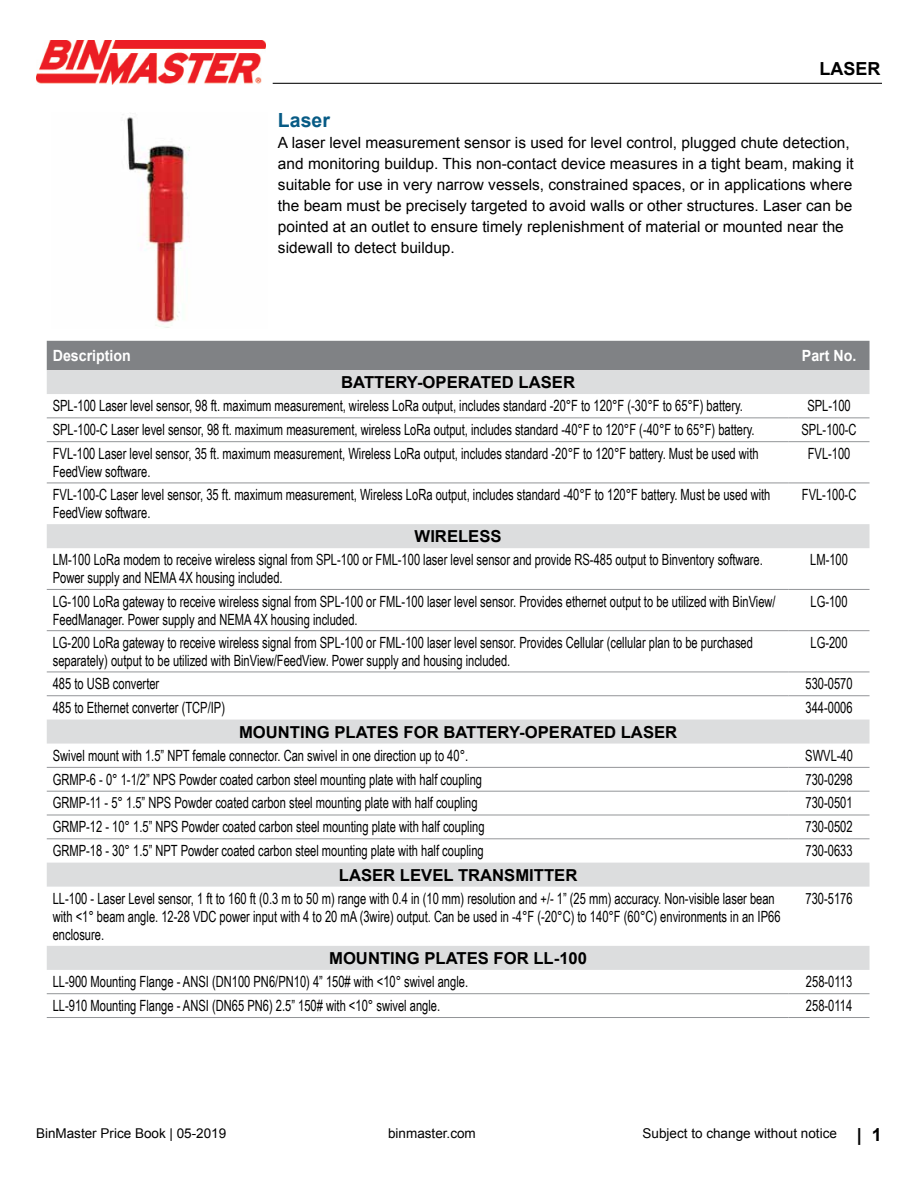
<style>
.page{position:relative;width:918px;height:1188px;background:#fff}
.page>*{position:absolute;margin:0;border:0;box-sizing:border-box;transform-origin:0 0}
.t1{font:700 19.5px "Arial";color:#075b85}
.t2{font:700 18px "Arial";color:#000}
.t3{font:700 16.5px "Arial";color:#000}
.t4{font:15.45px/18px "Arial Narrow";color:#000;scale:.88 1}
.t5{font:15.45px/21px "Arial";color:#000}
.t6{font:700 15.45px "Arial";color:#fff;scale:.92 1}
.t7{font:13.5px "Arial";color:#000}
.s1{font-weight:700;font-size:18px}
</style>
<div class="page">
<img style="left:36px;top:40px;width:230px;height:45px">
<hr style="left:273px;top:83px;width:609px;height:1px;background:#000">
<img style="left:122px;top:114px;width:68px;height:214px">
<div style="left:47px;top:341px;width:823px;height:29px;background:#808285"></div>
<svg style="left:47px;top:370px;width:823px;height:600px"></svg>
<hr style="left:47px;top:1017px;width:742px;height:1px;background:#939598">
<hr style="left:789px;top:1017px;width:81px;height:1px;background:#939598">
<hr style="left:47px;top:417px;width:742px;height:1px;background:#939598">
<hr style="left:789px;top:417px;width:81px;height:1px;background:#939598">
<hr style="left:47px;top:441px;width:742px;height:1px;background:#939598">
<hr style="left:789px;top:441px;width:81px;height:1px;background:#939598">
<hr style="left:47px;top:483px;width:742px;height:1px;background:#939598">
<hr style="left:789px;top:483px;width:81px;height:1px;background:#939598">
<hr style="left:47px;top:589px;width:742px;height:1px;background:#939598">
<hr style="left:789px;top:589px;width:81px;height:1px;background:#939598">
<hr style="left:47px;top:630px;width:742px;height:1px;background:#939598">
<hr style="left:789px;top:630px;width:81px;height:1px;background:#939598">
<hr style="left:47px;top:672px;width:742px;height:1px;background:#939598">
<hr style="left:789px;top:672px;width:81px;height:1px;background:#939598">
<hr style="left:47px;top:695px;width:742px;height:1px;background:#939598">
<hr style="left:789px;top:695px;width:81px;height:1px;background:#939598">
<hr style="left:47px;top:767px;width:742px;height:1px;background:#939598">
<hr style="left:789px;top:767px;width:81px;height:1px;background:#939598">
<hr style="left:47px;top:791px;width:742px;height:1px;background:#939598">
<hr style="left:789px;top:791px;width:81px;height:1px;background:#939598">
<hr style="left:47px;top:815px;width:742px;height:1px;background:#939598">
<hr style="left:789px;top:815px;width:81px;height:1px;background:#939598">
<hr style="left:47px;top:838px;width:742px;height:1px;background:#939598">
<hr style="left:789px;top:838px;width:81px;height:1px;background:#939598">
<hr style="left:47px;top:993px;width:742px;height:1px;background:#939598">
<hr style="left:789px;top:993px;width:81px;height:1px;background:#939598">
<p class="t2" style="left:819px;top:56px;width:63px">LASER</p>
<p class="t1" style="left:278px;top:107px;width:54px">Laser</p>
<p class="t5" style="left:278px;top:132px;width:577px">A laser level measurement sensor is used for level control, plugged chute detection, and monitoring buildup. This non-contact device measures in a tight beam, making it suitable for use in very narrow vessels, constrained spaces, or in applications where the beam must be precisely targeted to avoid walls or other structures. Laser can be pointed at an outlet to ensure timely replenishment of material or mounted near the sidewall to detect buildup.</p>
<p class="t6" style="left:53px;top:345px;width:86px">Description</p>
<p class="t6" style="left:802px;top:345px;width:61px">Part No.</p>
<p class="t3" style="left:341px;top:371px;width:235px">BATTERY-OPERATED LASER</p>
<p class="t4" style="left:53px;top:396px;width:786px">SPL-100 Laser level sensor, 98 ft. maximum measurement, wireless LoRa output, includes standard -20°F to 120°F (-30°F to 65°F) battery.</p>
<p class="t4" style="left:807px;top:396px;width:51px">SPL-100</p>
<p class="t4" style="left:53px;top:420px;width:799px">SPL-100-C Laser level sensor, 98 ft. maximum measurement, wireless LoRa output, includes standard -40°F to 120°F (-40°F to 65°F) battery.</p>
<p class="t4" style="left:802px;top:420px;width:64px">SPL-100-C</p>
<p class="t4" style="left:53px;top:444px;width:804px">FVL-100 Laser level sensor, 35 ft. maximum measurement, Wireless LoRa output, includes standard -20°F to 120°F battery. Must be used with<br>FeedView software.</p>
<p class="t4" style="left:808px;top:444px;width:50px">FVL-100</p>
<p class="t4" style="left:53px;top:485px;width:817px">FVL-100-C Laser level sensor, 35 ft. maximum measurement, Wireless LoRa output, includes standard -40°F to 120°F battery. Must be used with<br>FeedView software.</p>
<p class="t4" style="left:802px;top:485px;width:63px">FVL-100-C</p>
<p class="t3" style="left:415px;top:525px;width:89px">WIRELESS</p>
<p class="t4" style="left:53px;top:550px;width:808px">LM-100 LoRa modem to receive wireless signal from SPL-100 or FML-100 laser level sensor and provide RS-485 output to Binventory software.<br>Power supply and NEMA 4X housing included.</p>
<p class="t4" style="left:810px;top:550px;width:44px">LM-100</p>
<p class="t4" style="left:53px;top:592px;width:823px">LG-100 LoRa gateway to receive wireless signal from SPL-100 or FML-100 laser level sensor. Provides ethernet output to be utilized with BinView/<br>FeedManager. Power supply and NEMA 4X housing included.</p>
<p class="t4" style="left:811px;top:592px;width:44px">LG-100</p>
<p class="t4" style="left:53px;top:633px;width:797px">LG-200 LoRa gateway to receive wireless signal from SPL-100 or FML-100 laser level sensor. Provides Cellular (cellular plan to be purchased separately) output to be utilized with BinView/FeedView. Power supply and housing included.</p>
<p class="t4" style="left:811px;top:633px;width:44px">LG-200</p>
<p class="t4" style="left:53px;top:674px;width:123px">485 to USB converter</p>
<p class="t4" style="left:806px;top:674px;width:55px">530-0570</p>
<p class="t4" style="left:53px;top:698px;width:197px">485 to Ethernet converter (TCP/IP)</p>
<p class="t4" style="left:806px;top:698px;width:55px">344-0006</p>
<p class="t3" style="left:239px;top:721px;width:440px">MOUNTING PLATES FOR BATTERY-OPERATED LASER</p>
<p class="t4" style="left:53px;top:746px;width:474px">Swivel mount with 1.5” NPT female connector. Can swivel in one direction up to 40°.</p>
<p class="t4" style="left:805px;top:746px;width:56px">SWVL-40</p>
<p class="t4" style="left:53px;top:770px;width:489px">GRMP-6 - 0° 1-1/2” NPS Powder coated carbon steel mounting plate with half coupling</p>
<p class="t4" style="left:806px;top:770px;width:55px">730-0298</p>
<p class="t4" style="left:53px;top:793px;width:484px">GRMP-11 - 5° 1.5” NPS Powder coated carbon steel mounting plate with half coupling</p>
<p class="t4" style="left:806px;top:793px;width:55px">730-0501</p>
<p class="t4" style="left:53px;top:817px;width:492px">GRMP-12 - 10° 1.5” NPS Powder coated carbon steel mounting plate with half coupling</p>
<p class="t4" style="left:806px;top:817px;width:55px">730-0502</p>
<p class="t4" style="left:53px;top:841px;width:491px">GRMP-18 - 30° 1.5” NPT Powder coated carbon steel mounting plate with half coupling</p>
<p class="t4" style="left:806px;top:841px;width:55px">730-0633</p>
<p class="t3" style="left:339px;top:864px;width:240px">LASER LEVEL TRANSMITTER</p>
<p class="t4" style="left:53px;top:889px;width:829px">LL-100 - Laser Level sensor, 1 ft to 160 ft (0.3 m to 50 m) range with 0.4 in (10 mm) resolution and +/- 1” (25 mm) accuracy. Non-visible laser bean with &lt;1° beam angle. 12-28 VDC power input with 4 to 20 mA (3wire) output. Can be used in -4°F (-20°C) to 140°F (60°C) environments in an IP66 enclosure.</p>
<p class="t4" style="left:806px;top:889px;width:55px">730-5176</p>
<p class="t3" style="left:329px;top:947px;width:260px">MOUNTING PLATES FOR LL-100</p>
<p class="t4" style="left:53px;top:972px;width:474px">LL-900 Mounting Flange - ANSI (DN100 PN6/PN10) 4” 150# with &lt;10° swivel angle.</p>
<p class="t4" style="left:806px;top:972px;width:54px">258-0113</p>
<p class="t4" style="left:53px;top:996px;width:442px">LL-910 Mounting Flange - ANSI (DN65 PN6) 2.5” 150# with &lt;10° swivel angle.</p>
<p class="t4" style="left:806px;top:996px;width:54px">258-0114</p>
<p class="t7" style="left:36px;top:1124px;width:192px">BinMaster Price Book | 05-2019</p>
<p class="t7" style="left:388px;top:1124px;width:89px">binmaster.com</p>
<p class="t7" style="left:643px;top:1124px;width:241px">Subject to change without notice <span class="s1">| 1</span></p>
</div>
